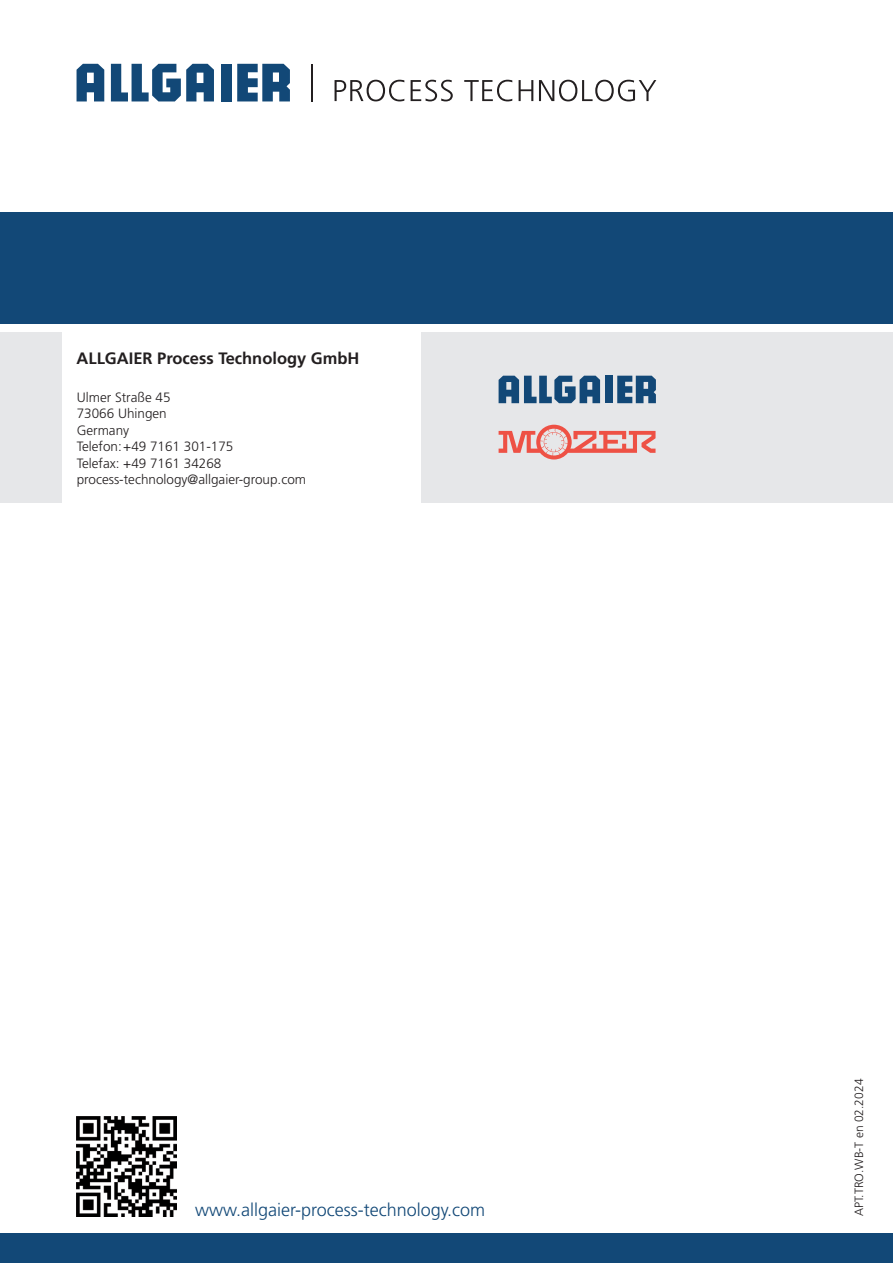
<style>
.page{position:relative;width:893px;height:1263px;background:#fff}
.page>*{position:absolute;margin:0;border:0;box-sizing:border-box;transform-origin:0 0}
.t1{font:300 18px "Frutiger";color:#124877}
.t2{font:700 16.5px "Frutiger";color:#231f20}
.t3{font:300 13.5px/16.5px "Frutiger";color:#231f20}
.t4{font:300 12px "Frutiger";color:#231f20}
</style>
<div class="page">
<div style="left:221px;top:64px;width:10px;height:37px;background:#124877"></div>
<svg style="left:77px;top:64px;width:27px;height:37px"></svg>
<svg style="left:111px;top:64px;width:103px;height:37px"></svg>
<svg style="left:237px;top:64px;width:53px;height:37px"></svg>
<hr style="left:311px;top:64px;width:2px;height:37px;background:#231f20">
<svg style="left:335px;top:80px;width:321px;height:21px"></svg>
<div style="left:421px;top:333px;width:472px;height:170px;background:#e6e7e9"></div>
<div style="left:605px;top:376px;width:8px;height:27px;background:#124877"></div>
<svg style="left:499px;top:376px;width:101px;height:27px"></svg>
<svg style="left:617px;top:376px;width:39px;height:27px"></svg>
<svg style="left:499px;top:425px;width:156px;height:34px"></svg>
<div style="left:0;top:333px;width:62px;height:170px;background:#e6e7e9"></div>
<div style="left:0;top:213px;width:893px;height:111px;background:#124877"></div>
<div style="left:0;top:1233px;width:893px;height:30px;background:#124877"></div>
<img style="left:76px;top:1116px;width:101px;height:100px">
<p class="t2" style="left:77px;top:348px;width:284px">ALLGAIER Process Technology GmbH</p>
<p class="t3" style="left:77px;top:389px;width:231px">Ulmer Straße 45<br>73066 Uhingen<br>Germany<br>Telefon:+49 7161 301-175<br>Telefax: +49 7161 34268 process-technology@allgaier-group.com</p>
<h1 class="t1" style="left:195px;top:1200px;width:292px">www.allgaier-process-technology.com</h1>
<p class="t4" style="left:852px;top:1216px;width:139px;rotate:-90deg">APT.TRO.WB-T en 02.2024</p>
</div>
